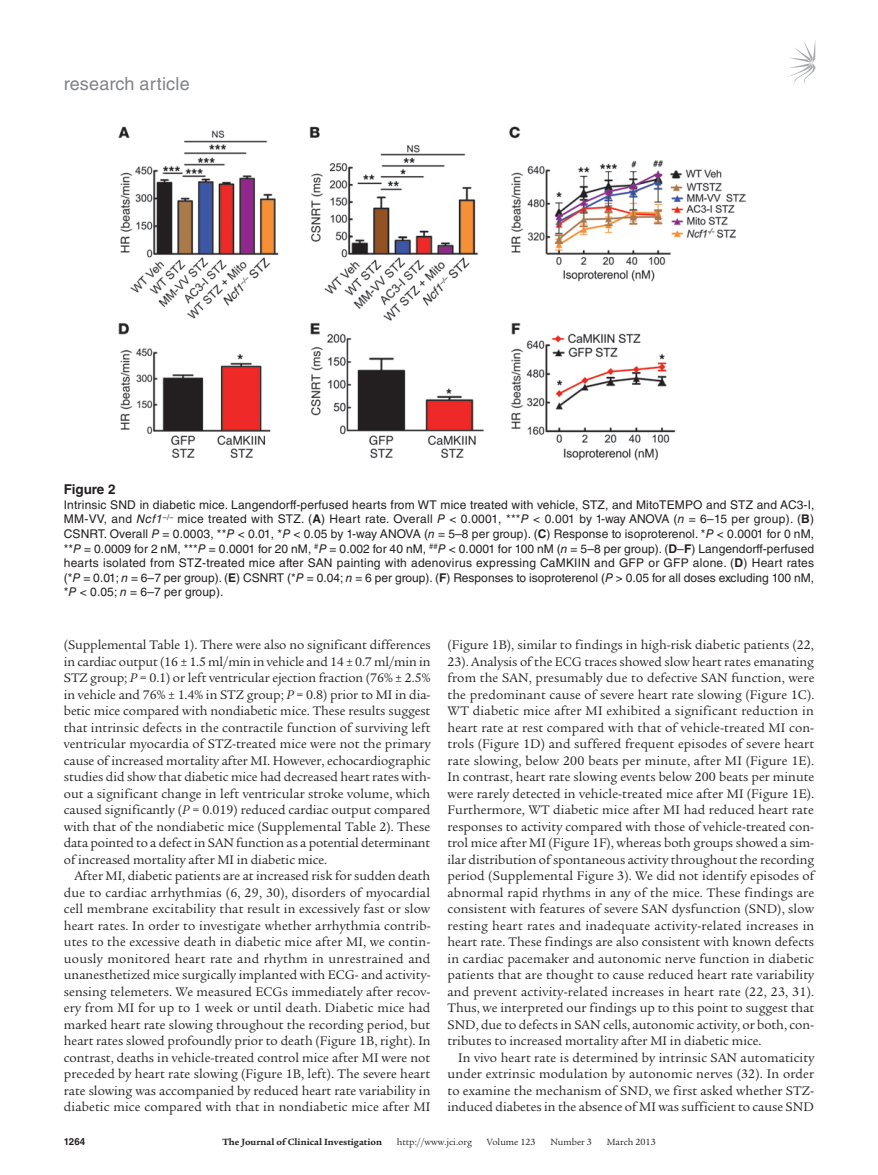
<style>
.page{position:relative;width:878px;height:1175px;background:#fff}
.page>*{position:absolute;margin:0;border:0;box-sizing:border-box;transform-origin:0 0}
.t1{font:18px "Helvetica LT Std";letter-spacing:.01em;color:#808285}
.t2{font:13.5px/16.5px "Legacy Serif Std";color:#231f20;text-align:justify}
.t3{font:700 13.5px "Helvetica LT Std";color:#231f20}
.t4{font:12px/14.7px "Helvetica LT Std";letter-spacing:.005em;color:#231f20;text-align:justify}
.t5{font:9.75px "Legacy Serif Std";color:#231f20}
.t6{font:700 9.75px "Legacy Serif Std";color:#231f20}
.t7{font:700 9.75px "Helvetica LT Std";color:#231f20}
.s1{font-style:italic}
.s2{font-weight:700}
</style>
<div class="page">
<svg style="left:789px;top:42px;width:26px;height:43px"></svg>
<img style="left:118px;top:126px;width:627px;height:335px">
<h1 class="t1" style="left:64px;top:73px;width:127px">research article</h1>
<p class="t3" style="left:64px;top:481px;width:53px">Figure 2</p>
<p class="t4" style="left:64px;top:497px;width:752px">Intrinsic SND in diabetic mice. Langendorff-perfused hearts from WT mice treated with vehicle, STZ, and MitoTEMPO and STZ and AC3-I, MM-VV, and <span class="s1">Ncf1</span><sup>–/–</sup> mice treated with STZ. (<span class="s2">A</span>) Heart rate. Overall <span class="s1">P</span> &lt; 0.0001, ***<span class="s1">P</span> &lt; 0.001 by 1-way ANOVA (<span class="s1">n</span> = 6–15 per group). (<span class="s2">B</span>)<br>CSNRT. Overall <span class="s1">P</span> = 0.0003, **<span class="s1">P</span> &lt; 0.01, *<span class="s1">P</span> &lt; 0.05 by 1-way ANOVA (<span class="s1">n</span> = 5–8 per group). (<span class="s2">C</span>) Response to isoproterenol. *<span class="s1">P</span> &lt; 0.0001 for 0 nM, **<span class="s1">P</span> = 0.0009 for 2 nM, ***<span class="s1">P</span> = 0.0001 for 20 nM, <sup>#</sup><span class="s1">P</span> = 0.002 for 40 nM, <sup>##</sup><span class="s1">P</span> &lt; 0.0001 for 100 nM (<span class="s1">n</span> = 5–8 per group). (<span class="s2">D</span>–<span class="s2">F</span>) Langendorff-perfused hearts isolated from STZ-treated mice after SAN painting with adenovirus expressing CaMKIIN and GFP or GFP alone. (<span class="s2">D</span>) Heart rates (*<span class="s1">P</span> = 0.01; <span class="s1">n</span> = 6–7 per group). (<span class="s2">E</span>) CSNRT (*<span class="s1">P</span> = 0.04; <span class="s1">n</span> = 6 per group). (<span class="s2">F</span>) Responses to isoproterenol (<span class="s1">P</span> &gt; 0.05 for all doses excluding 100 nM, *<span class="s1">P</span> &lt; 0.05; <span class="s1">n</span> = 6–7 per group).</p>
<p class="t2" style="left:64px;top:637px;width:368px">(Supplemental Table 1). There were also no significant differences in cardiac output (16 ± 1.5 ml/min in vehicle and 14 ± 0.7 ml/min in STZ group; <span class="s1">P</span> = 0.1) or left ventricular ejection fraction (76% ± 2.5% in vehicle and 76% ± 1.4% in STZ group; <span class="s1">P</span> = 0.8) prior to MI in dia&shy;betic mice compared with nondiabetic mice. These results suggest that intrinsic defects in the contractile function of surviving left ventricular myocardia of STZ-treated mice were not the primary cause of increased mortality after MI. However, echocardiographic studies did show that diabetic mice had decreased heart rates with&shy;out a significant change in left ventricular stroke volume, which caused significantly (<span class="s1">P</span> = 0.019) reduced cardiac output compared with that of the nondiabetic mice (Supplemental Table 2). These data pointed to a defect in SAN function as a potential determinant of increased mortality after MI in diabetic mice.</p>
<p class="t2" style="left:64px;top:868px;width:368px;text-indent:11px">After MI, diabetic patients are at increased risk for sudden death due to cardiac arrhythmias (6, 29, 30), disorders of myocardial cell membrane excitability that result in excessively fast or slow heart rates. In order to investigate whether arrhythmia contrib&shy;utes to the excessive death in diabetic mice after MI, we contin&shy;uously monitored heart rate and rhythm in unrestrained and unanesthetized mice surgically implanted with ECG- and activity&shy;sensing telemeters. We measured ECGs immediately after recov&shy;ery from MI for up to 1 week or until death. Diabetic mice had marked heart rate slowing throughout the recording period, but heart rates slowed profoundly prior to death (Figure 1B, right). In contrast, deaths in vehicle-treated control mice after MI were not preceded by heart rate slowing (Figure 1B, left). The severe heart rate slowing was accompanied by reduced heart rate variability in diabetic mice compared with that in nondiabetic mice after MI</p>
<p class="t2" style="left:447px;top:637px;width:368px">(Figure 1B), similar to findings in high-risk diabetic patients (22, 23). Analysis of the ECG traces showed slow heart rates emanating from the SAN, presumably due to defective SAN function, were the predominant cause of severe heart rate slowing (Figure 1C).<br>WT diabetic mice after MI exhibited a significant reduction in heart rate at rest compared with that of vehicle-treated MI con&shy;trols (Figure 1D) and suffered frequent episodes of severe heart rate slowing, below 200 beats per minute, after MI (Figure 1E).<br>In contrast, heart rate slowing events below 200 beats per minute were rarely detected in vehicle-treated mice after MI (Figure 1E).<br>Furthermore, WT diabetic mice after MI had reduced heart rate responses to activity compared with those of vehicle-treated con&shy;trol mice after MI (Figure 1F), whereas both groups showed a sim&shy;ilar distribution of spontaneous activity throughout the recording period (Supplemental Figure 3). We did not identify episodes of abnormal rapid rhythms in any of the mice. These findings are consistent with features of severe SAN dysfunction (SND), slow resting heart rates and inadequate activity-related increases in heart rate. These findings are also consistent with known defects in cardiac pacemaker and autonomic nerve function in diabetic patients that are thought to cause reduced heart rate variability and prevent activity-related increases in heart rate (22, 23, 31).<br>Thus, we interpreted our findings up to this point to suggest that SND, due to defects in SAN cells, autonomic activity, or both, con&shy;tributes to increased mortality after MI in diabetic mice.</p>
<p class="t2" style="left:447px;top:1049px;width:368px;text-indent:11px">In vivo heart rate is determined by intrinsic SAN automaticity under extrinsic modulation by autonomic nerves (32). In order to examine the mechanism of SND, we first asked whether STZ&shy;induced diabetes in the absence of MI was sufficient to cause SND</p>
<p class="t7" style="left:64px;top:1135px;width:23px">1264</p>
<p class="t6" style="left:222px;top:1135px;width:161px">The Journal of Clinical Investigation</p>
<p class="t5" style="left:397px;top:1136px;width:77px">http://www.jci.org</p>
<p class="t5" style="left:486px;top:1136px;width:50px">Volume 123</p>
<p class="t5" style="left:550px;top:1136px;width:43px">Number 3</p>
<p class="t5" style="left:606px;top:1136px;width:51px">March 2013</p>
</div>
